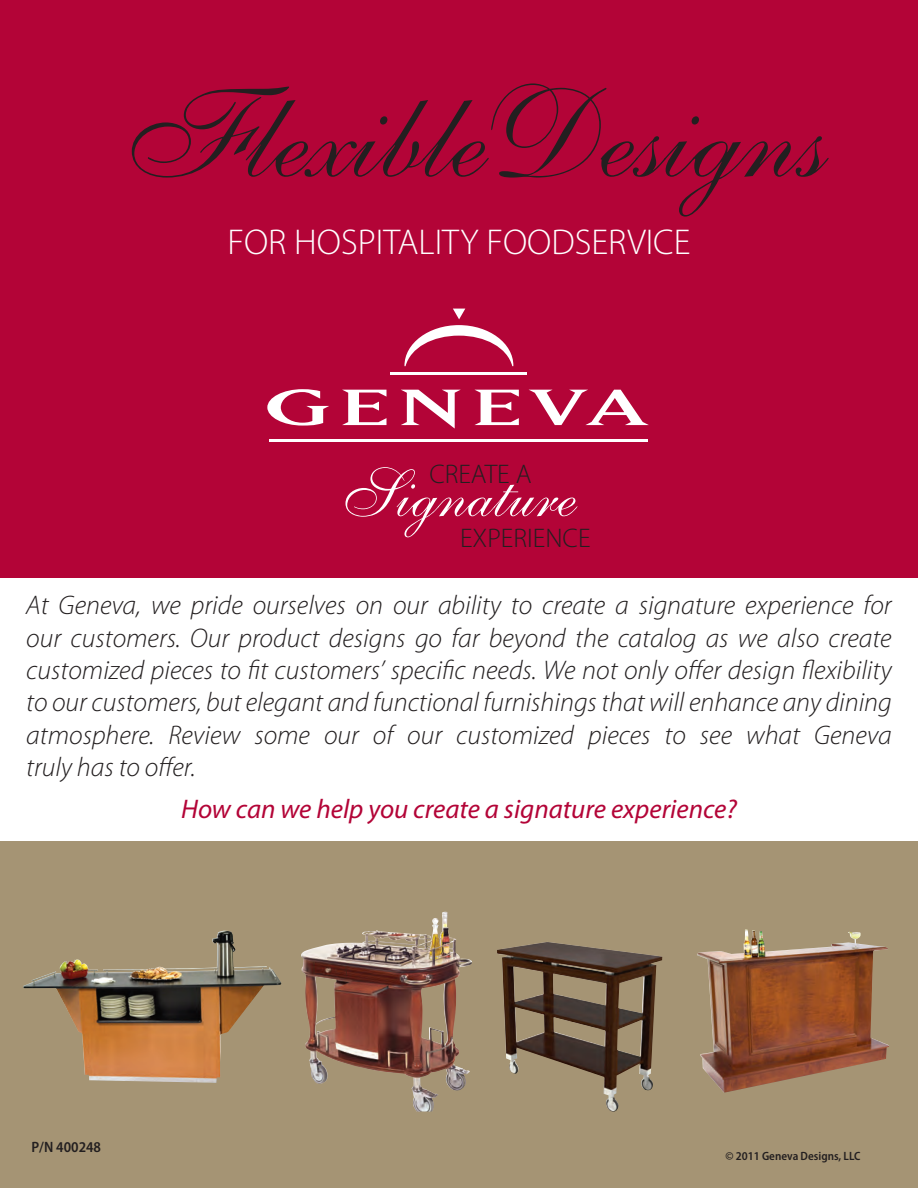
<style>
.page{position:relative;width:918px;height:1188px;background:#fff}
.page>*{position:absolute;margin:0;border:0;box-sizing:border-box;transform-origin:0 0}
.t1{font:127.5px "Shelley Allegro Script";color:#231f20}
.t2{font:67.5px "Shelley Allegro Script";color:#fff}
.t3{font:300 36px "Myriad Pro";color:#fff}
.t4{font:italic 300 27px/32.4px "Myriad Pro";color:#231f20}
.t5{font:italic 27px "Myriad Pro";color:#b30437}
.t6{font:300 27px "Myriad Pro";color:#231f20}
.t7{font:600 semi-condensed 15px "Myriad Pro";color:#231f20}
.t8{font:600 semi-condensed 12px "Myriad Pro";color:#231f20}
</style>
<div class="page">
<div style="left:0;top:0;width:918px;height:577px;background:#b30437"></div>
<div style="left:0;top:842px;width:918px;height:346px;background:#a59474"></div>
<svg style="left:404px;top:325px;width:109px;height:41px"></svg>
<svg style="left:453px;top:309px;width:12px;height:10px"></svg>
<svg style="left:267px;top:389px;width:62px;height:37px"></svg>
<svg style="left:342px;top:390px;width:45px;height:35px"></svg>
<svg style="left:401px;top:390px;width:59px;height:39px"></svg>
<svg style="left:475px;top:390px;width:44px;height:35px"></svg>
<svg style="left:529px;top:390px;width:120px;height:35px"></svg>
<hr style="left:390px;top:373px;width:137px;height:2px;background:#fff">
<hr style="left:270px;top:439px;width:378px;height:3px;background:#fff">
<img style="left:23px;top:932px;width:259px;height:151px">
<img style="left:301px;top:912px;width:144px;height:199px">
<img style="left:497px;top:942px;width:165px;height:170px">
<img style="left:697px;top:929px;width:192px;height:164px">
<p class="t1" style="left:112px;top:60px;width:695px">FlexibleDesigns</p>
<p class="t3" style="left:227px;top:222px;width:465px">FOR HOSPITALITY FOODSERVICE</p>
<p class="t6" style="left:429px;top:459px;width:104px">CREATE A</p>
<p class="t2" style="left:333px;top:454px;width:234px">Signature</p>
<p class="t6" style="left:460px;top:523px;width:132px">EXPERIENCE</p>
<p class="t4" style="left:26px;top:590px;width:867px">At Geneva, we pride ourselves on our ability to create a signature experience for our customers. Our product designs go far beyond the catalog as we also create</p>
<p class="t4" style="left:26px;top:655px;width:867px">customized pieces to fit customers’ specific needs. We not only offer design flexibility to our customers, but elegant and functional furnishings that will enhance any dining</p>
<p class="t4" style="left:26px;top:719px;width:867px">atmosphere. Review some our of our customized pieces to see what Geneva</p>
<p class="t4" style="left:26px;top:752px;width:171px">truly has to offer.</p>
<p class="t5" style="left:181px;top:793px;width:557px">How can we help you create a signature experience?</p>
<p class="t7" style="left:32px;top:1139px;width:71px">P/N 400248</p>
<p class="t8" style="left:725px;top:1149px;width:136px">© 2011 Geneva Designs, LLC</p>
</div>
